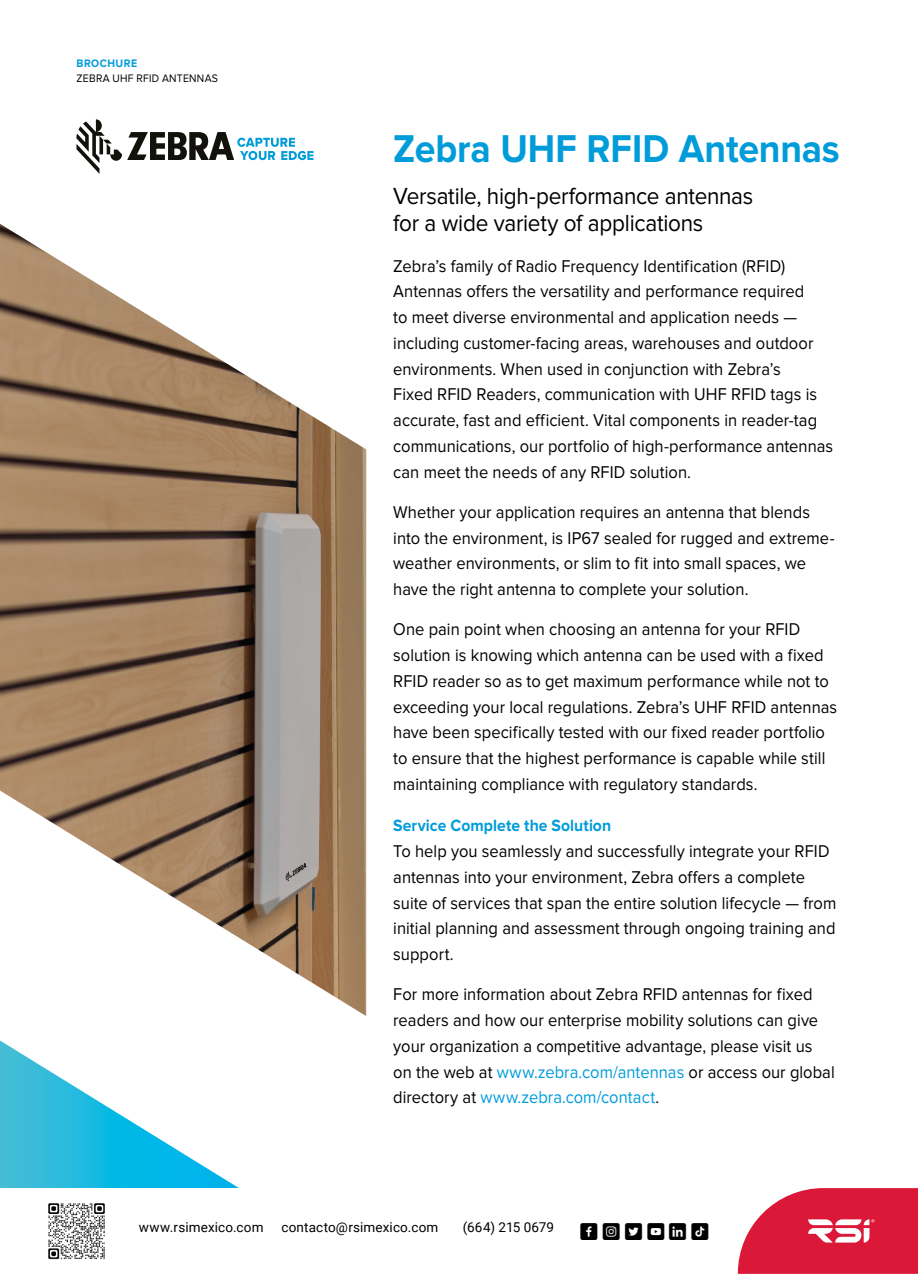
<style>
.page{position:relative;width:918px;height:1274px;background:#fff}
.page>*{position:absolute;margin:0;border:0;box-sizing:border-box;transform-origin:0 0}
.t1{font:700 40.2px "Proxima Nova";letter-spacing:-.005em;color:#009cda;scale:.93 1}
.t2{font:24.15px/27.3px "Proxima Nova";letter-spacing:-.015em;color:#000;scale:.93 1}
.t3{font:17.7px/25.8px "Proxima Nova";letter-spacing:.005em;color:#000;scale:.93 1}
.t4{font:700 16.95px "Proxima Nova";letter-spacing:.005em;color:#009cda;scale:.93 1}
.t5{font:15px "Social Shapes";letter-spacing:.265em;color:#000}
.t6{font:13.5px "Roboto";letter-spacing:.015em;color:#000}
.t7{font:11.25px "Proxima Nova";letter-spacing:.03em;color:#000;scale:.93 1}
.t8{font:700 11.25px "Proxima Nova";letter-spacing:.05em;color:#009cda;scale:.93 1}
.s1{color:#009cda}
</style>
<div class="page">
<img style="left:0;top:224px;width:366px;height:792px">
<svg style="left:0;top:1040px;width:239px;height:148px"></svg>
<svg style="left:76px;top:119px;width:237px;height:55px"></svg>
<img style="left:48px;top:1203px;width:57px;height:57px">
<svg style="left:738px;top:1188px;width:180px;height:86px;background:#e03d58"></svg>
<p class="t8" style="left:77px;top:58px;width:67px">BROCHURE</p>
<p class="t7" style="left:77px;top:73px;width:154px">ZEBRA UHF RFID ANTENNAS</p>
<h1 class="t1" style="left:393px;top:131px;width:482px">Zebra UHF RFID Antennas</h1>
<h2 class="t2" style="left:393px;top:183px;width:389px">Versatile, high-performance antennas for a wide variety of applications</h2>
<p class="t3" style="left:393px;top:254px;width:475px">Zebra’s family of Radio Frequency Identification (RFID)<br>Antennas offers the versatility and performance required<br>to meet diverse environmental and application needs — including customer-facing areas, warehouses and outdoor environments. When used in conjunction with Zebra’s<br>Fixed RFID Readers, communication with UHF RFID tags is accurate, fast and efficient. Vital components in reader-tag communications, our portfolio of high-performance antennas can meet the needs of any RFID solution.</p>
<p class="t3" style="left:393px;top:500px;width:476px">Whether your application requires an antenna that blends into the environment, is IP67 sealed for rugged and extreme&shy;weather environments, or slim to fit into small spaces, we have the right antenna to complete your solution.</p>
<p class="t3" style="left:393px;top:617px;width:479px">One pain point when choosing an antenna for your RFID solution is knowing which antenna can be used with a fixed RFID reader so as to get maximum performance while not to exceeding your local regulations. Zebra’s UHF RFID antennas have been specifically tested with our fixed reader portfolio to ensure that the highest performance is capable while still maintaining compliance with regulatory standards.</p>
<p class="t4" style="left:393px;top:818px;width:236px">Service Complete the Solution</p>
<p class="t3" style="left:393px;top:839px;width:478px">To help you seamlessly and successfully integrate your RFID antennas into your environment, Zebra offers a complete suite of services that span the entire solution lifecycle — from initial planning and assessment through ongoing training and support.</p>
<p class="t3" style="left:393px;top:982px;width:476px">For more information about Zebra RFID antennas for fixed readers and how our enterprise mobility solutions can give your organization a competitive advantage, please visit us on the web at <span class="s1">www.zebra.com/antennas</span> or access our global directory at <span class="s1">www.zebra.com/contact</span>.</p>
<p class="t6" style="left:139px;top:1218px;width:126px">www.rsimexico.com</p>
<p class="t6" style="left:281px;top:1218px;width:158px">contacto@rsimexico.com</p>
<p class="t6" style="left:463px;top:1218px;width:93px">(664) 215 0679</p>
<p class="t5" style="left:580px;top:1226px;width:131px">FdÕùjÉ</p>
</div>
